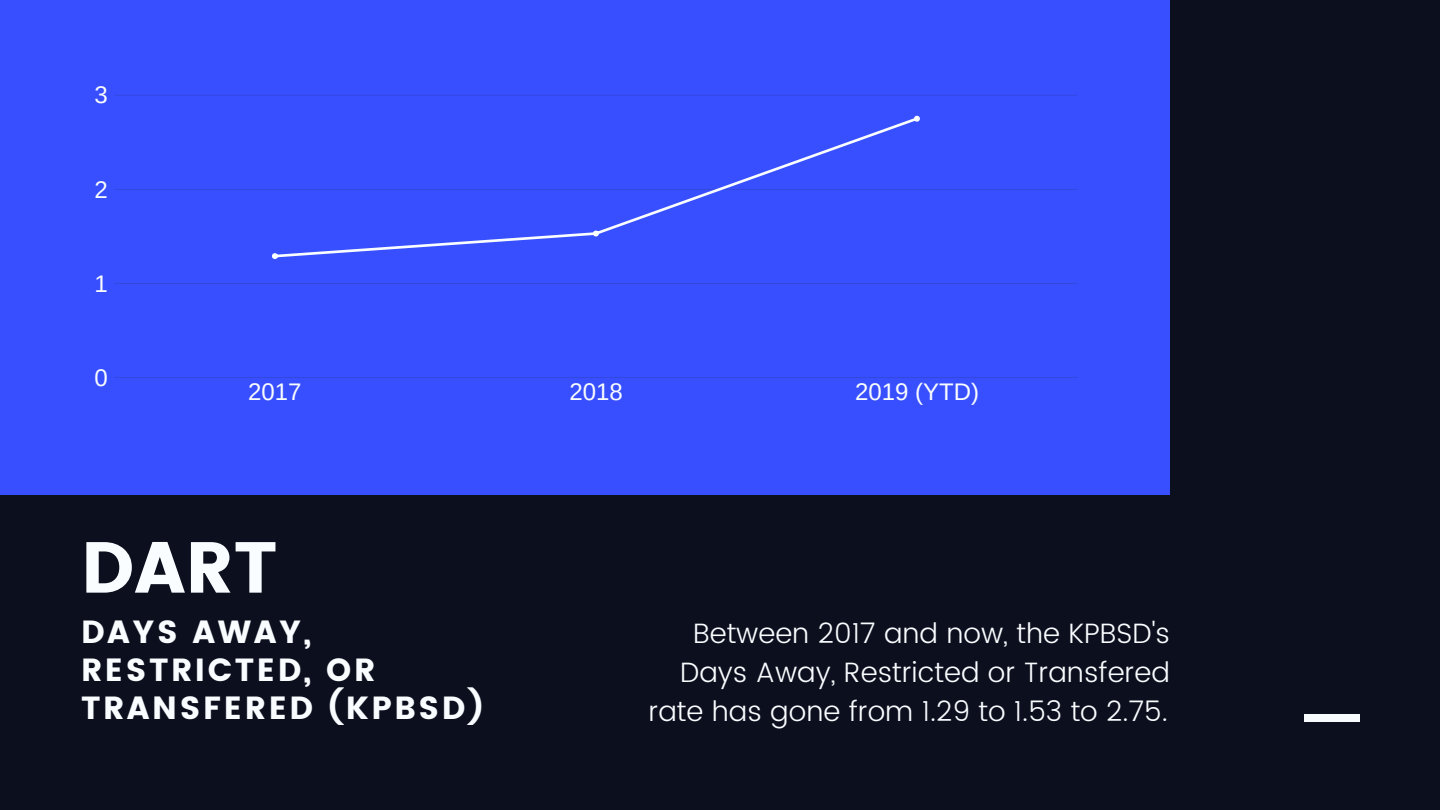
<style>
.page{position:relative;width:1440px;height:810px;background:#0b0f1e}
.page>*{position:absolute;margin:0;border:0;box-sizing:border-box;transform-origin:0 0}
.t1{font:72px "Poppins";color:#fafdff}
.t2{font:32px/38.2px "Poppins";letter-spacing:.08em;color:#fafdff}
.t3{font:300 28px/39px "Poppins";color:#fafdff;text-align:right}
.t4{font:24px "Arimo";color:#fafdff}
</style>
<div class="page">
<div style="left:0;top:0;width:1170px;height:495px;background:#374fff"></div>
<hr style="left:114px;top:95px;width:963px;height:1px;background:#222">
<hr style="left:114px;top:189px;width:963px;height:1px;background:#222">
<hr style="left:114px;top:283px;width:963px;height:1px;background:#222">
<hr style="left:114px;top:377px;width:963px;height:1px;background:#222">
<svg style="left:272px;top:116px;width:648px;height:143px"></svg>
<div style="left:1304px;top:715px;width:55px;height:7px;background:#fafdff"></div>
<p class="t4" style="left:94px;top:82px;width:15px">3</p>
<p class="t4" style="left:94px;top:176px;width:15px">2</p>
<p class="t4" style="left:94px;top:270px;width:15px">1</p>
<p class="t4" style="left:94px;top:364px;width:15px">0</p>
<p class="t4" style="left:248px;top:378px;width:55px">2017</p>
<p class="t4" style="left:569px;top:378px;width:55px">2018</p>
<p class="t4" style="left:855px;top:378px;width:126px">2019 (YTD)</p>
<h1 class="t1" style="left:81px;top:526px;width:198px">DART</h1>
<p class="t2" style="left:81px;top:613px;width:404px">DAYS AWAY,<br>RESTRICTED, OR<br>TRANSFERED (KPBSD)</p>
<p class="t3" style="left:649px;top:613px;width:523px">Between 2017 and now, the KPBSD's<br>Days Away, Restricted or Transfered rate has gone from 1.29 to 1.53 to 2.75.</p>
</div>
